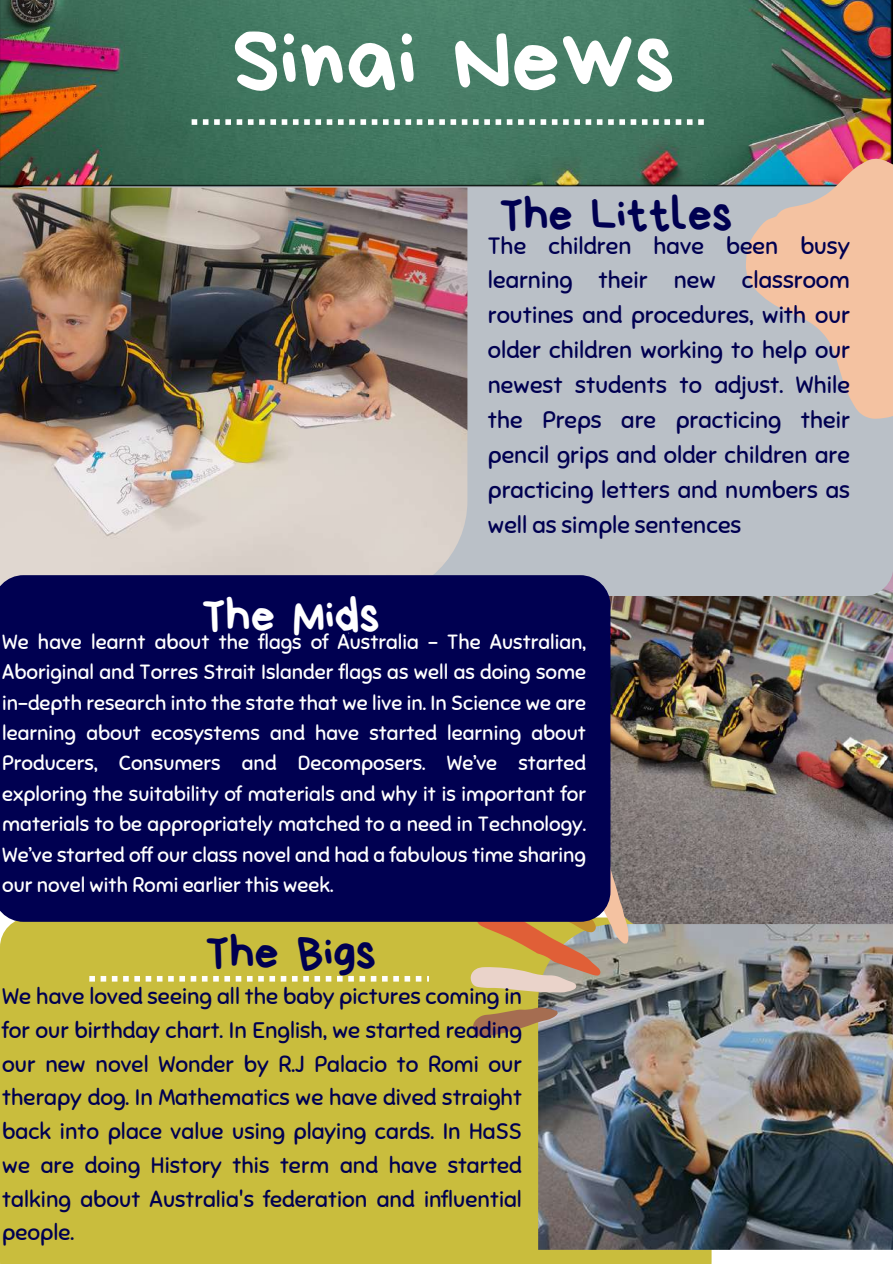
<style>
.page{position:relative;width:893px;height:1264px;background:#fff}
.page>*{position:absolute;margin:0;border:0;box-sizing:border-box;transform-origin:0 0}
.t1{font:96px "Bryndan Write";color:#fff}
.t2{font:48px "Bryndan Write";color:#000051}
.t3{font:48px "Bryndan Write";color:#fff}
.t4{font:23.55px/34.8px "Sniglet";color:#000051;text-align:justify}
.t5{font:22.5px/33.8px "Sniglet";color:#000051;text-align:justify}
.t6{font:20.55px/30.3px "Sniglet";color:#fff;text-align:justify}
</style>
<div class="page">
<img style="left:0;top:0;width:892px;height:186px">
<div style="left:0;top:921px;width:711px;height:342px;background:#c9bd3d"></div>
<svg style="left:192px;top:119px;width:511px;height:6px"></svg>
<img style="left:610px;top:596px;width:282px;height:328px">
<div style="left:0;top:186px;width:892px;height:410px;background:#bac0c7"></div>
<svg style="left:89px;top:975px;width:340px;height:6px"></svg>
<img style="left:538px;top:924px;width:354px;height:325px">
<svg style="left:467px;top:830px;width:188px;height:226px;background:#a1906d"></svg>
<svg style="left:704px;top:125px;width:188px;height:358px;background:#c4b3ab"></svg>
<img style="left:0;top:187px;width:467px;height:388px">
<div style="left:0;top:575px;width:610px;height:346px;background:#000051"></div>
<h1 class="t1" style="left:232px;top:12px;width:444px">Sinai News</h1>
<h2 class="t2" style="left:499px;top:191px;width:234px">The Littles</h2>
<p class="t4" style="left:488px;top:228px;width:363px">The children have been busy learning their new classroom routines and procedures, with our older children working to help our newest students to adjust. While the Preps are practicing their pencil grips and older children are practicing letters and numbers as well as simple sentences</p>
<h2 class="t3" style="left:202px;top:591px;width:179px">The Mids</h2>
<p class="t6" style="left:2px;top:626px;width:585px">We have learnt about the flags of Australia – The Australian, Aboriginal and Torres Strait Islander flags as well as doing some in-depth research into the state that we live in. In Science we are learning about ecosystems and have started learning about Producers, Consumers and Decomposers. We’ve started exploring the suitability of materials and why it is important for materials to be appropriately matched to a need in Technology.<br>We’ve started off our class novel and had a fabulous time sharing our novel with Romi earlier this week.</p>
<h2 class="t2" style="left:206px;top:928px;width:172px">The Bigs</h2>
<p class="t5" style="left:2px;top:979px;width:521px">We have loved seeing all the baby pictures coming in for our birthday chart. In English, we started reading our new novel Wonder by R.J Palacio to Romi our therapy dog. In Mathematics we have dived straight back into place value using playing cards. In HaSS we are doing History this term and have started talking about Australia's federation and influential people.</p>
</div>
